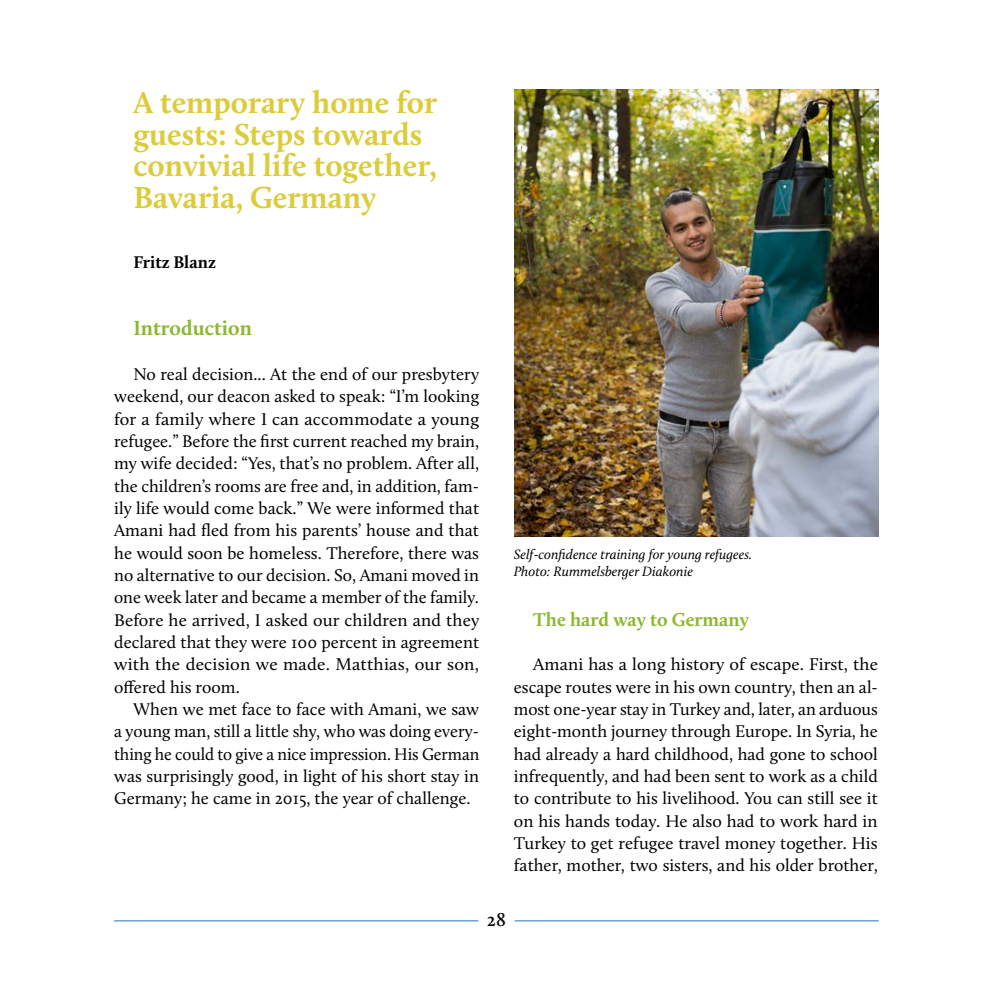
<style>
.page{position:relative;width:993px;height:993px;background:#fff}
.page>*{position:absolute;margin:0;border:0;box-sizing:border-box;transform-origin:0 0}
.t1{font:700 31.5px/31.5px "Calluna";color:#dccc3b}
.t2{font:700 21px "Calluna";color:#8cb82e}
.t3{font:700 19.25px "Calluna";color:#8cb82e}
.t4{font:600 19.25px "Calluna";color:#000}
.t5{font:17.5px/22.4px "Calluna";color:#000;text-align:justify}
.t6{font:700 17.5px "Calluna";color:#000}
.t7{font:italic 14px/16.8px "Calluna";color:#000}
</style>
<div class="page">
<hr style="left:114px;top:919px;width:364px;height:2px;background:#5592ce">
<hr style="left:514px;top:919px;width:364px;height:2px;background:#5592ce">
<img style="left:514px;top:89px;width:364px;height:447px">
<h1 class="t1" style="left:133px;top:86px;width:305px">A temporary home for guests: Steps towards convivial life together,<br>Bavaria, Germany</h1>
<p class="t6" style="left:133px;top:251px;width:84px">Fritz Blanz</p>
<p class="t2" style="left:133px;top:315px;width:120px">Introduction</p>
<p class="t5" style="left:114px;top:362px;width:366px;text-indent:19px">No real decision... At the end of our presbytery weekend, our deacon asked to speak: “I’m looking for a family where I can accommodate a young refugee.” Before the first current reached my brain, my wife decided: “Yes, that’s no problem. After all, the children’s rooms are free and, in addition, fam&shy;ily life would come back.” We were informed that Amani had fled from his parents’ house and that he would soon be homeless. Therefore, there was no alternative to our decision. So, Amani moved in one week later and became a member of the family.<br>Before he arrived, I asked our children and they declared that they were 100 percent in agreement with the decision we made. Matthias, our son, offered his room.</p>
<p class="t5" style="left:114px;top:697px;width:366px;text-indent:19px">When we met face to face with Amani, we saw a young man, still a little shy, who was doing every&shy;thing he could to give a nice impression. His German was surprisingly good, in light of his short stay in Germany; he came in 2015, the year of challenge.</p>
<p class="t7" style="left:513px;top:546px;width:240px">Self-confidence training for young refugees.<br>Photo: Rummelsberger Diakonie</p>
<p class="t3" style="left:533px;top:607px;width:217px">The hard way to Germany</p>
<p class="t5" style="left:513px;top:652px;width:365px;text-indent:19px">Amani has a long history of escape. First, the escape routes were in his own country, then an al&shy;most one-year stay in Turkey and, later, an arduous eight-month journey through Europe. In Syria, he had already a hard childhood, had gone to school infrequently, and had been sent to work as a child to contribute to his livelihood. You can still see it on his hands today. He also had to work hard in Turkey to get refugee travel money together. His father, mother, two sisters, and his older brother,</p>
<p class="t4" style="left:487px;top:907px;width:20px">28</p>
</div>
